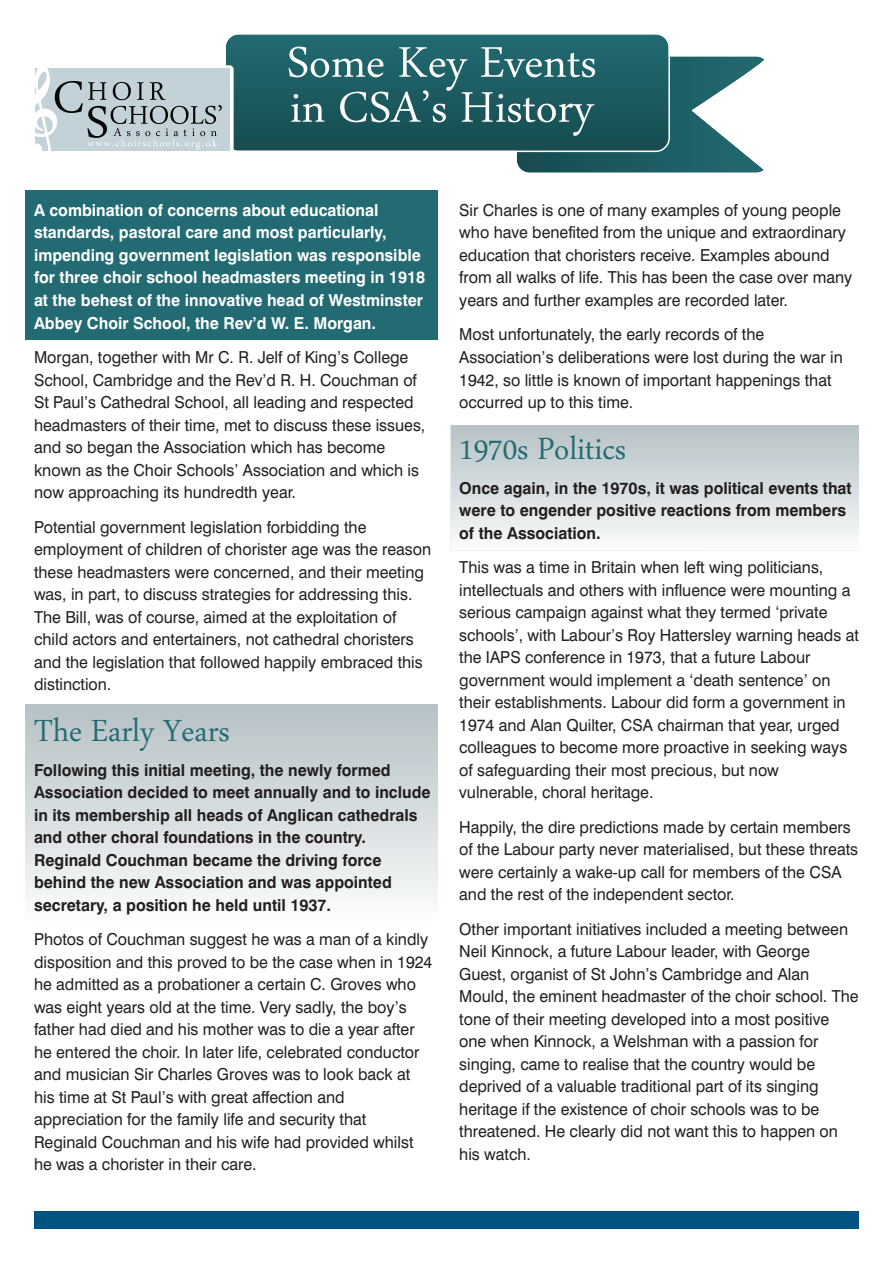
<style>
.page{position:relative;width:893px;height:1263px;background:#fff}
.page>*{position:absolute;margin:0;border:0;box-sizing:border-box;transform-origin:0 0}
.t1{font:63px/45px "Arabic Typesetting";color:#fff}
.t2{font:45px "Arabic Typesetting";color:#226b72}
.t3{font:16.5px/22.5px "Swiss 721 BT";color:#231f20}
.t4{font:700 16.5px/22.5px "Swiss 721 BT";color:#231f20}
.t5{font:700 16.5px/22.5px "Swiss 721 BT";color:#fff}
</style>
<div class="page">
<svg style="left:516px;top:56px;width:248px;height:117px"></svg>
<div style="left:26px;top:190px;width:412px;height:150px;background:#226b72"></div>
<div style="left:451px;top:425px;width:408px;height:126px;background:linear-gradient(to bottom,#b6c1c5,#fafbfb)"></div>
<div style="left:26px;top:704px;width:412px;height:217px;background:linear-gradient(to bottom,#b5c0c4,#fbfcfc)"></div>
<svg style="left:226px;top:34px;width:444px;height:118px;background:#226065"></svg>
<svg style="left:35px;top:65px;width:195px;height:87px;background:#b9c6cb"></svg>
<div style="left:34px;top:1212px;width:825px;height:17px;background:#015381"></div>
<h1 class="t1" style="left:287px;top:33px;width:311px">Some Key Events in CSA’s History</h1>
<p class="t5" style="left:34px;top:201px;width:393px">A combination of concerns about educational standards, pastoral care and most particularly, impending government legislation was responsible for three choir school headmasters meeting in 1918 at the behest of the innovative head of Westminster Abbey Choir School, the Rev’d W. E. Morgan.</p>
<p class="t3" style="left:34px;top:348px;width:393px">Morgan, together with Mr C. R. Jelf of King’s College School, Cambridge and the Rev’d R. H. Couchman of St Paul’s Cathedral School, all leading and respected headmasters of their time, met to discuss these issues, and so began the Association which has become known as the Choir Schools’ Association and which is now approaching its hundredth year.</p>
<p class="t3" style="left:34px;top:517px;width:399px">Potential government legislation forbidding the employment of children of chorister age was the reason these headmasters were concerned, and their meeting was, in part, to discuss strategies for addressing this.<br>The Bill, was of course, aimed at the exploitation of child actors and entertainers, not cathedral choristers and the legislation that followed happily embraced this distinction.</p>
<h2 class="t2" style="left:34px;top:699px;width:197px">The Early Years</h2>
<p class="t4" style="left:34px;top:760px;width:398px">Following this initial meeting, the newly formed Association decided to meet annually and to include in its membership all heads of Anglican cathedrals and other choral foundations in the country.<br>Reginald Couchman became the driving force behind the new Association and was appointed secretary, a position he held until 1937.</p>
<p class="t3" style="left:34px;top:929px;width:400px">Photos of Couchman suggest he was a man of a kindly disposition and this proved to be the case when in 1924 he admitted as a probationer a certain C. Groves who was eight years old at the time. Very sadly, the boy’s father had died and his mother was to die a year after he entered the choir. In later life, celebrated conductor and musician Sir Charles Groves was to look back at his time at St Paul’s with great affection and appreciation for the family life and security that Reginald Couchman and his wife had provided whilst he was a chorister in their care.</p>
<p class="t3" style="left:459px;top:200px;width:395px">Sir Charles is one of many examples of young people who have benefited from the unique and extraordinary education that choristers receive. Examples abound from all walks of life. This has been the case over many years and further examples are recorded later.</p>
<p class="t3" style="left:459px;top:325px;width:385px">Most unfortunately, the early records of the Association’s deliberations were lost during the war in 1942, so little is known of important happenings that occurred up to this time.</p>
<h2 class="t2" style="left:459px;top:417px;width:168px">1970s Politics</h2>
<p class="t4" style="left:459px;top:478px;width:394px">Once again, in the 1970s, it was political events that were to engender positive reactions from members of the Association.</p>
<p class="t3" style="left:459px;top:558px;width:401px">This was a time in Britain when left wing politicians, intellectuals and others with influence were mounting a serious campaign against what they termed ‘private schools’, with Labour’s Roy Hattersley warning heads at the IAPS conference in 1973, that a future Labour government would implement a ‘death sentence’ on their establishments. Labour did form a government in 1974 and Alan Quilter, CSA chairman that year, urged colleagues to become more proactive in seeking ways of safeguarding their most precious, but now vulnerable, choral heritage.</p>
<p class="t3" style="left:459px;top:817px;width:400px">Happily, the dire predictions made by certain members of the Labour party never materialised, but these threats were certainly a wake-up call for members of the CSA and the rest of the independent sector.</p>
<p class="t3" style="left:459px;top:919px;width:401px">Other important initiatives included a meeting between Neil Kinnock, a future Labour leader, with George Guest, organist of St John’s Cambridge and Alan Mould, the eminent headmaster of the choir school. The tone of their meeting developed into a most positive one when Kinnock, a Welshman with a passion for singing, came to realise that the country would be deprived of a valuable traditional part of its singing heritage if the existence of choir schools was to be threatened. He clearly did not want this to happen on his watch.</p>
</div>
